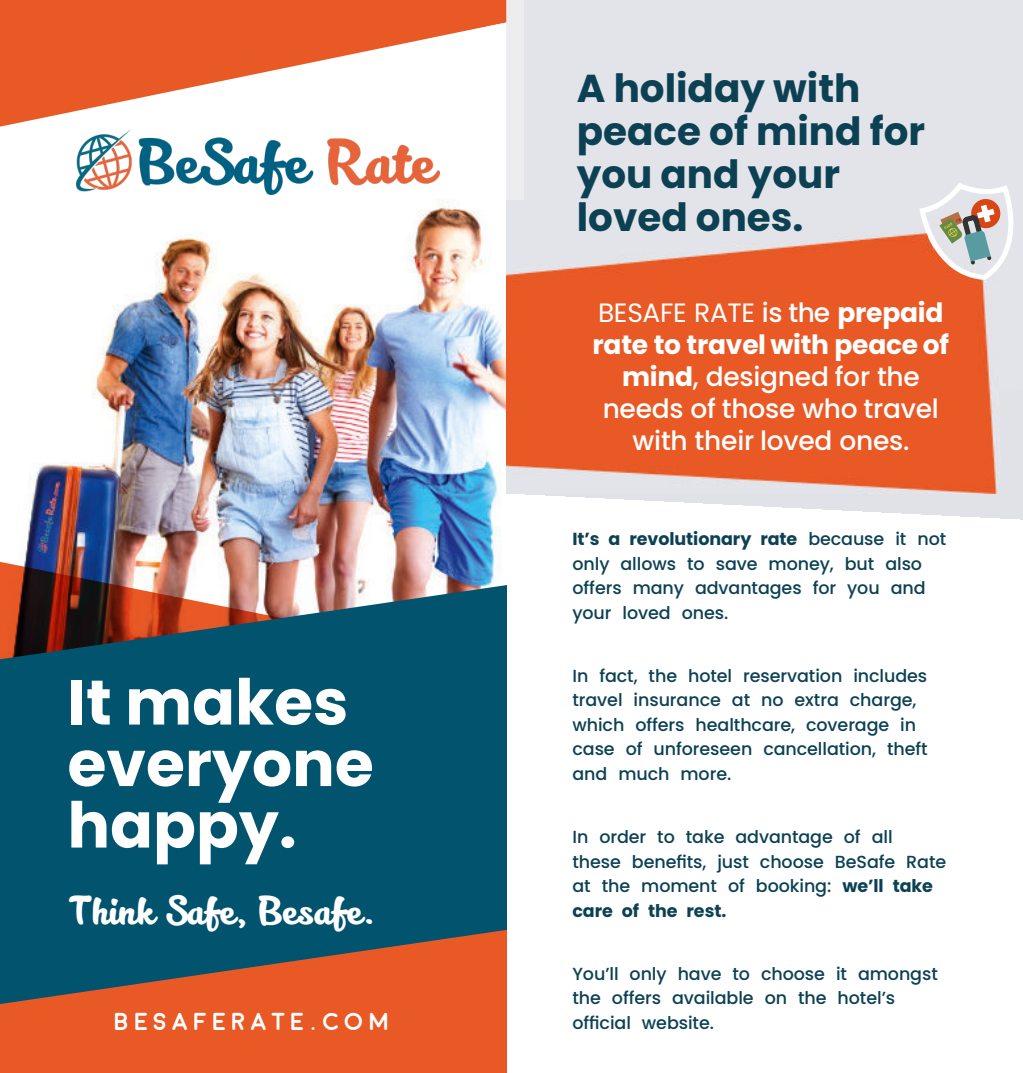
<style>
.page{position:relative;width:1023px;height:1073px;background:#fff}
.page>*{position:absolute;margin:0;border:0;box-sizing:border-box;transform-origin:0 0}
.t1{font:700 63.18px/61.4px "Poppins";color:#fff}
.t2{font:700 38.85px/42.7px "Poppins";color:#0c4154}
.t3{font:38.85px "Kitten Slant";color:#fff}
.t4{font:500 26.43px/31.8px "Poppins";letter-spacing:-.005em;color:#fff;text-align:center}
.t5{font:700 24.5px "Moon";letter-spacing:.2em;color:#fff}
.t6{font:500 17.5px/24.5px "Poppins";letter-spacing:-.005em;color:#0c4154}
.s1{font-weight:400}
.s2{font-weight:700}
</style>
<div class="page">
<img style="left:92px;top:269px;width:414px;height:182px">
<img style="left:0;top:451px;width:502px;height:127px">
<div style="left:0;top:0;width:506px;height:127px;background:#e95926"></div>
<svg style="left:0;top:578px;width:506px;height:493px;background:#40555c"></svg>
<img style="left:506px;top:200px;width:494px;height:294px">
<svg style="left:919px;top:183px;width:94px;height:97px"></svg>
<svg style="left:22px;top:24px;width:479px;height:245px"></svg>
<img style="left:77px;top:129px;width:362px;height:65px">
<h1 class="t1" style="left:67px;top:671px;width:308px">It makes everyone happy.</h1>
<h2 class="t3" style="left:70px;top:897px;width:307px">Think Safe, Besafe.</h2>
<h3 class="t5" style="left:114px;top:1012px;width:277px">BESAFERATE.COM</h3>
<h2 class="t2" style="left:576px;top:67px;width:350px">A holiday with peace of mind for you and your loved ones.</h2>
<h3 class="t4" style="left:592px;top:297px;width:358px"><span class="s1">BESAFE RATE</span> is the <span class="s2">prepaid rate to travel with peace of mind</span>, designed for the needs of those who travel with their loved ones.</h3>
<p class="t6" style="left:572px;top:526px;width:375px"><span class="s2">It’s a revolutionary rate</span> because it not only allows to save money, but also offers many advantages for you and your loved ones.</p>
<p class="t6" style="left:572px;top:663px;width:357px">In fact, the hotel reservation includes travel insurance at no extra charge, which offers healthcare, coverage in case of unforeseen cancellation, theft and much more.</p>
<p class="t6" style="left:572px;top:824px;width:375px">In order to take advantage of all<br>these benefits, just choose BeSafe Rate at the moment of booking: <span class="s2">we’ll take care of the rest.</span></p>
<p class="t6" style="left:572px;top:961px;width:367px">You’ll only have to choose it amongst the offers available on the hotel’s official website.</p>
</div>
